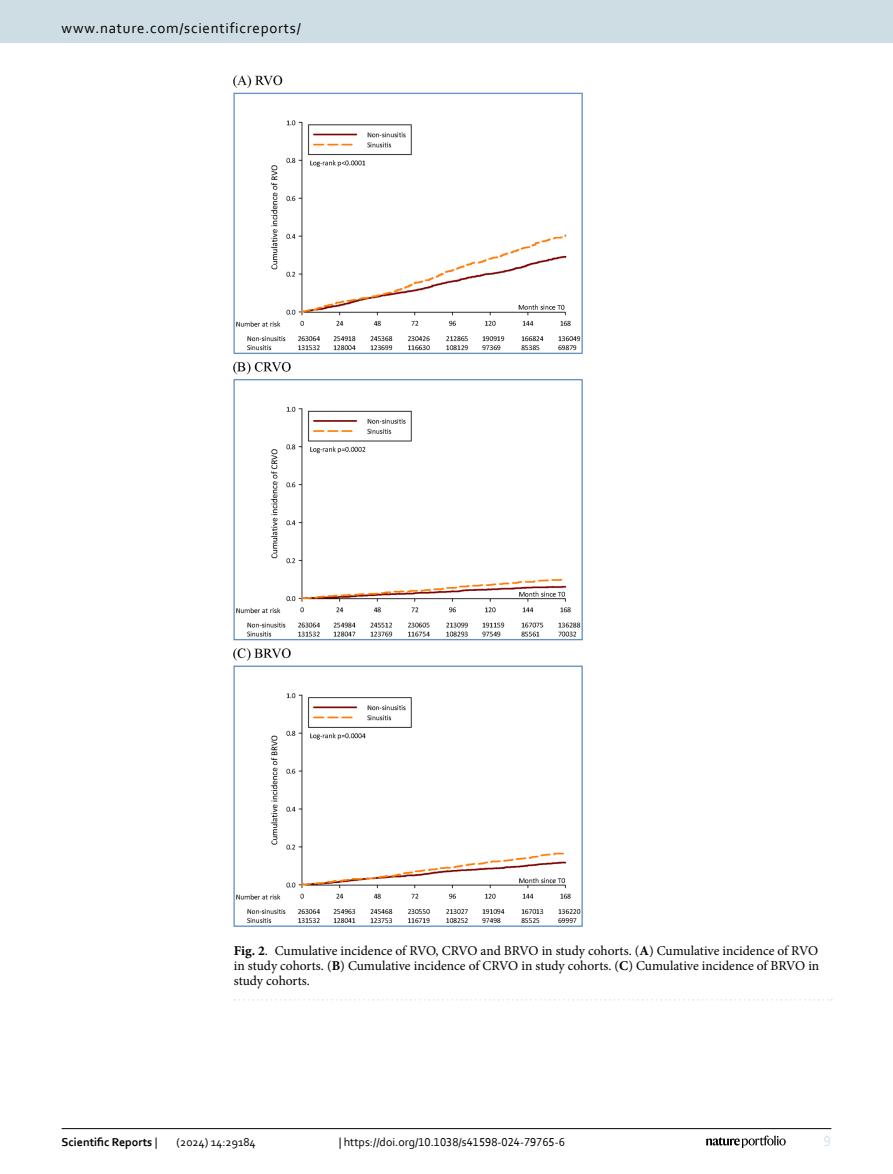
<style>
.page{position:relative;width:893px;height:1174px;background:#fff}
.page>*{position:absolute;margin:0;border:0;box-sizing:border-box;transform-origin:0 0}
.t1{font:15px "Corbel";letter-spacing:.05em;color:#000}
.t2{font:15px "Corbel";color:#d9e4eb}
.Figure_Caption{font:13.5px/15px "Minion Pro";letter-spacing:-.005em;color:#000;text-align:justify}
.t3{font:12px "Corbel";color:#000}
.t4{font:700 12px "Corbel";color:#000}
.s1{font-weight:700}
.s2{font-weight:400}
</style>
<div class="page">
<img style="left:234px;top:76px;width:349px;height:850px">
<svg style="left:235px;top:999px;width:597px;height:1px"></svg>
<hr style="left:62px;top:1128px;width:769px;height:1px;background:#000">
<svg style="left:706px;top:1135px;width:80px;height:12px"></svg>
<div style="left:0;top:0;width:893px;height:43px;background:#cedde4"></div>
<p class="t1" style="left:62px;top:18px;width:241px">www.nature.com/scientificreports/</p>
<p class="Figure_Caption" style="left:234px;top:942px;width:587px"><span class="s1">Fig. 2</span>. Cumulative incidence of RVO, CRVO and BRVO in study cohorts. (<span class="s1">A</span>) Cumulative incidence of RVO in study cohorts. (<span class="s1">B</span>) Cumulative incidence of CRVO in study cohorts. (<span class="s1">C</span>) Cumulative incidence of BRVO in study cohorts.</p>
<p class="t4" style="left:62px;top:1134px;width:97px">Scientific Reports <span class="s2">|</span></p>
<p class="t3" style="left:177px;top:1134px;width:81px">(2024) 14:29184</p>
<p class="t3" style="left:339px;top:1134px;width:228px">| https://doi.org/10.1038/s41598-024-79765-6</p>
<p class="t2" style="left:824px;top:1132px;width:9px">9</p>
</div>
